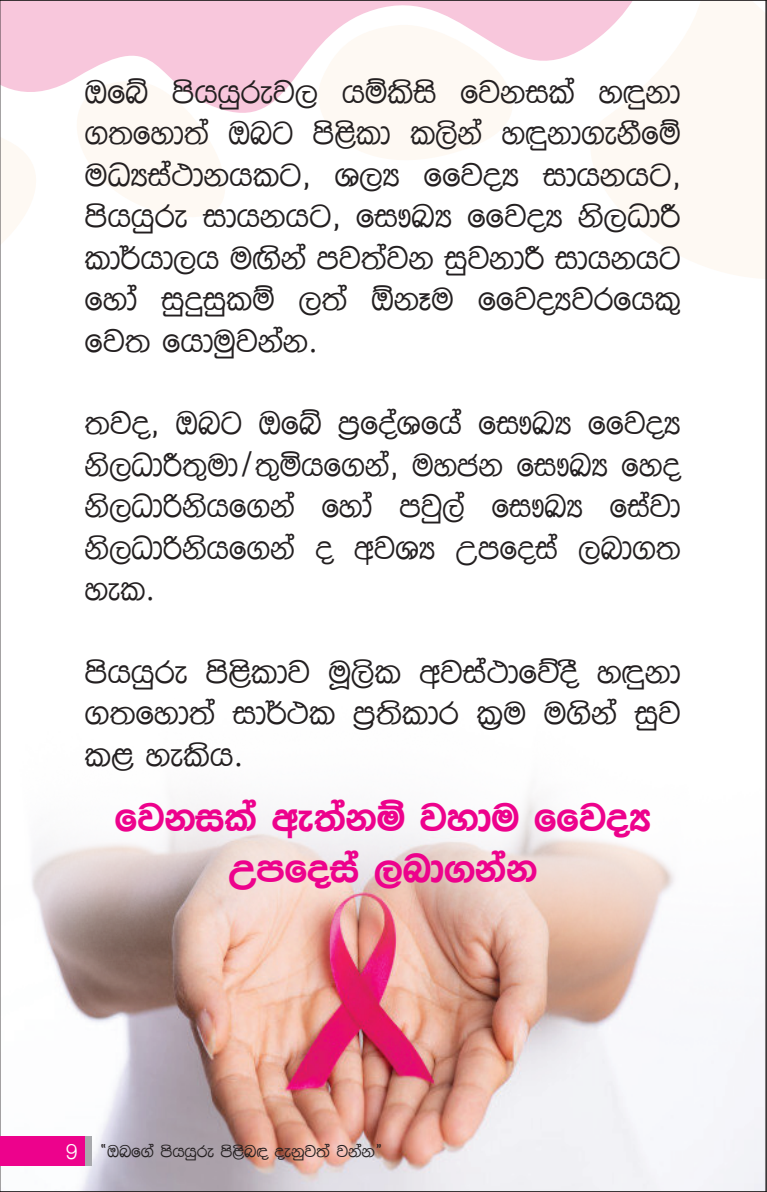
<style>
.page{position:relative;width:767px;height:1192px;background:#fff}
.page>*{position:absolute;margin:0;border:0;box-sizing:border-box;transform-origin:0 0}
.t1{font:42px/50.4px "FM Ganganeex";color:#ed028c;text-align:center}
.t2{font:34.5px/41.4px "FM Malithix";color:#231f20;text-align:justify}
.t3{font:18px "FM Malithix";color:#231f20}
.s1{font-size:24px;color:#fff}
</style>
<div class="page">
<svg style="left:334px;top:132px;width:163px;height:28px"></svg>
<svg style="left:78px;top:132px;width:147px;height:62px"></svg>
<svg style="left:591px;top:132px;width:32px;height:80px;fill:#fef9f3"></svg>
<svg style="left:2px;top:138px;width:34px;height:56px"></svg>
<svg style="left:2px;top:2px;width:621px;height:130px"></svg>
<svg style="left:2px;top:194px;width:222px;height:49px"></svg>
<img style="left:2px;top:797px;width:621px;height:392px">
<svg style="left:623px;top:2px;width:141px;height:1187px"></svg>
<div style="left:0;top:1135px;width:85px;height:30px;background:#ed028c"></div>
<div style="left:85px;top:1135px;width:7px;height:30px;background:#a8a9ad"></div>
<p class="t2" style="left:85px;top:72px;width:597px">Tfí mshhqrej, hïlsis fjkila y`ÿkd .;fyd;a Tng ms&lt;sld l,ska y`ÿkd.ekSfï uOHia:dkhlg" Y,H ffjoH idhkhg" mshhqre idhkhg" fi!LH ffjoH ks,OdÍ ld¾hd,h u`.ska mj;ajk iqjkdÍ idhkhg fyda iqÿiqlï ,;a ´kEu ffjoHjrfhl= fj; fhduqjkak'</p>
<p class="t2" style="left:85px;top:403px;width:597px">;jo" Tng Tfí m%foaYfha fi!LH ffjoH ks,OdÍ;=ud$;=ñhf.ka" uyck fi!LH fyo ks,Odßkshf.ka fyda mjq,a fi!LH fiajd ks,Odßkshf.ka o wjYH Wmfoia ,nd.; yel'</p>
<p class="t2" style="left:85px;top:651px;width:597px">mshhqre ms&lt;sldj uQ,sl wjia:dfõoSy`ÿkd .;fyd;a id¾:l m%;sldr l%u u.ska iqj l&lt; yelsh'</p>
<p class="t1" style="left:115px;top:793px;width:537px">fjkila we;akï jydu ffjoH<br>Wmfoia ,nd.kak</p>
<p class="t3" style="left:66px;top:1141px;width:317px"><span class="s1">9</span> —Tnf.a mshhqre ms&lt;sn| oekqj;a jkak˜</p>
</div>
